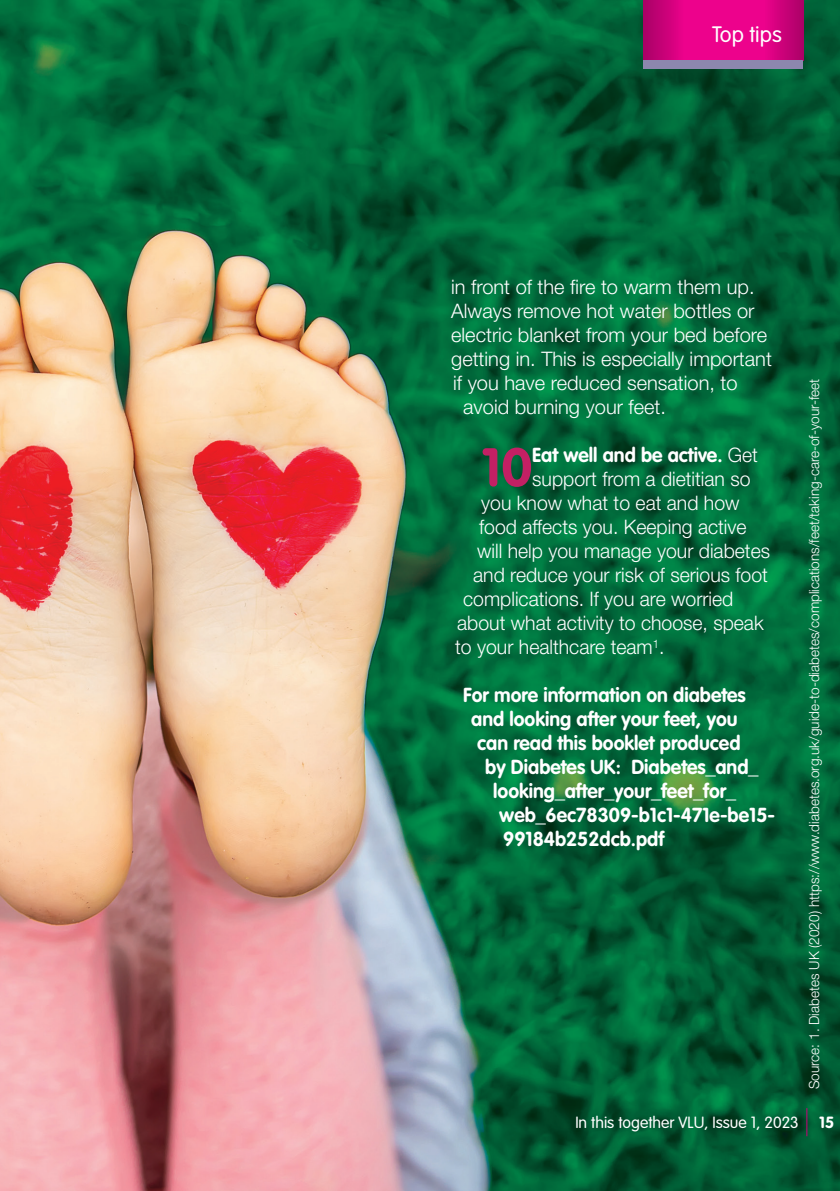
<style>
.page{position:relative;width:840px;height:1191px;background:#fff}
.page>*{position:absolute;margin:0;border:0;box-sizing:border-box;transform-origin:0 0}
.t1{font:700 53.4px "VAG Rounded";color:#c32064}
.t2{font:300 22px "VAG Rounded";color:#fff}
.t3{font:300 20px "Helvetica Neue";color:#fff}
.t4{font:700 20px "VAG Rounded";color:#fff}
.t5{font:300 16px "VAG Rounded";color:#fff}
.t6{font:700 16px "VAG Rounded";color:#fff}
.t7{font:300 14px "Helvetica Neue";color:#fff}
.s1{font-family:"Helvetica Neue";font-weight:300}
</style>
<div class="page">
<img style="left:0;top:0;width:839px;height:1191px">
<svg style="left:806px;top:1108px;width:1px;height:28px"></svg>
<svg style="left:643px;top:0;width:159px;height:60px;background:#db0182"></svg>
<div style="left:643px;top:60px;width:159px;height:8px;background:#8c87ae"></div>
<p class="t2" style="left:711px;top:22px;width:71px">Top tips</p>
<p class="t3" style="left:451px;top:275px;width:305px">in front of the fire to warm them up.</p>
<p class="t3" style="left:451px;top:299px;width:305px">Always remove hot water bottles or</p>
<p class="t3" style="left:451px;top:323px;width:317px">electric blanket from your bed before</p>
<p class="t3" style="left:451px;top:347px;width:322px">getting in. This is especially important</p>
<p class="t3" style="left:453px;top:371px;width:286px">if you have reduced sensation, to</p>
<p class="t3" style="left:463px;top:395px;width:204px">avoid burning your feet.</p>
<h1 class="t1" style="left:481px;top:436px;width:52px">10</h1>
<p class="t4" style="left:532px;top:443px;width:227px">Eat well and be active. <span class="s1">Get</span></p>
<p class="t3" style="left:532px;top:467px;width:220px">support from a dietitian so</p>
<p class="t3" style="left:481px;top:491px;width:260px">you know what to eat and how</p>
<p class="t3" style="left:479px;top:515px;width:269px">food affects you. Keeping active</p>
<p class="t3" style="left:477px;top:539px;width:294px">will help you manage your diabetes</p>
<p class="t3" style="left:473px;top:563px;width:296px">and reduce your risk of serious foot</p>
<p class="t3" style="left:463px;top:587px;width:271px">complications. If you are worried</p>
<p class="t3" style="left:457px;top:611px;width:308px">about what activity to choose, speak</p>
<p class="t3" style="left:455px;top:635px;width:210px">to your healthcare team<sup>1</sup>.</p>
<p class="t4" style="left:463px;top:683px;width:284px">For more information on diabetes</p>
<p class="t4" style="left:471px;top:707px;width:268px">and looking after your feet, you</p>
<p class="t4" style="left:477px;top:731px;width:264px">can read this booklet produced</p>
<p class="t4" style="left:485px;top:755px;width:274px">by Diabetes UK: Diabetes_and_</p>
<p class="t4" style="left:493px;top:779px;width:244px">looking_after_your_feet_for_</p>
<p class="t4" style="left:499px;top:803px;width:277px">web_6ec78309-b1c1-471e-be15-</p>
<p class="t4" style="left:503px;top:827px;width:162px">99184b252dcb.pdf</p>
<p class="t7" style="left:805px;top:1089px;width:712px;rotate:-90deg">Source: 1. Diabetes UK (2020) https://www.diabetes.org.uk/guide-to-diabetes/complications/feet/taking-care-of-your-feet</p>
<p class="t5" style="left:575px;top:1113px;width:225px">In this together VLU, Issue 1, 2023</p>
<p class="t6" style="left:818px;top:1113px;width:17px">15</p>
</div>
